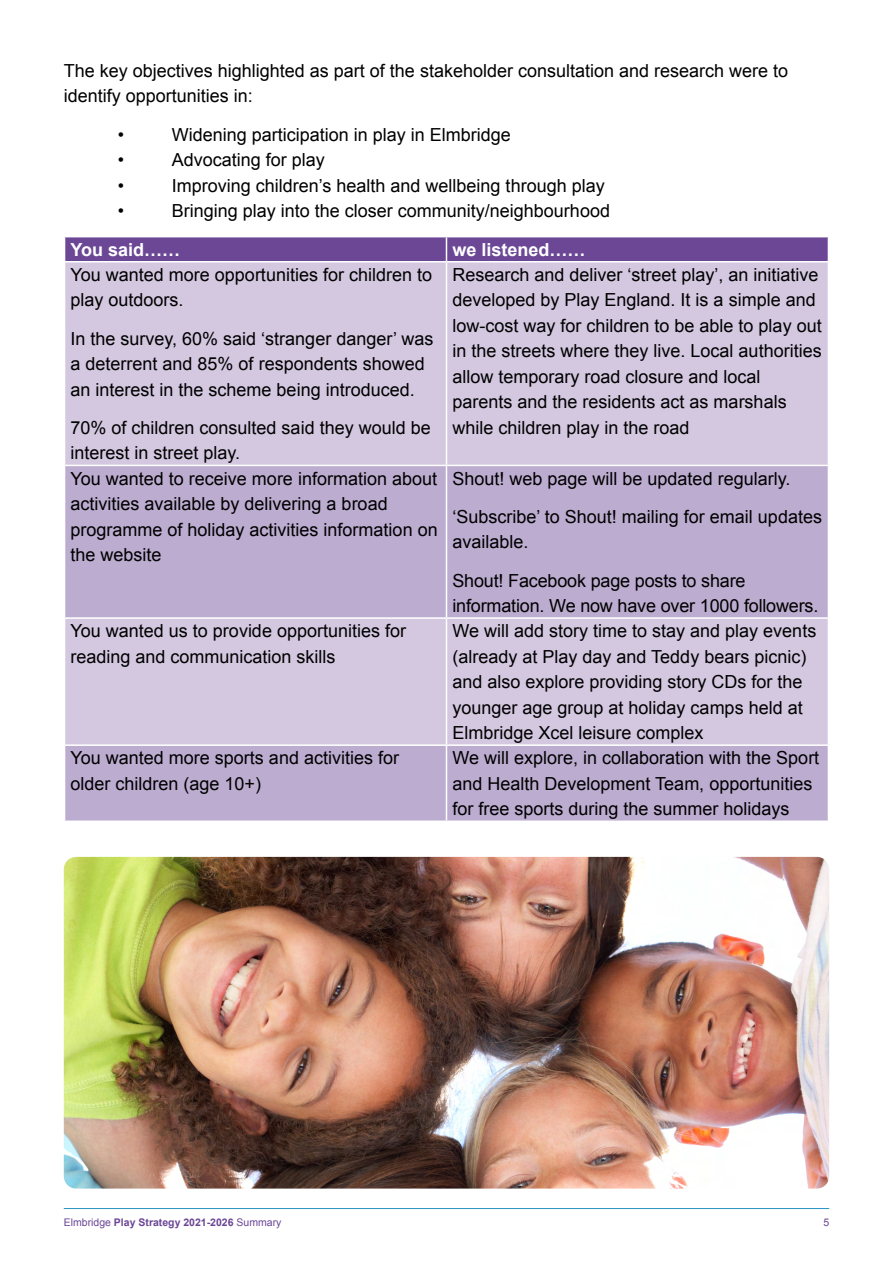
<style>
.page{position:relative;width:893px;height:1263px;background:#fff}
.page>*{position:absolute;margin:0;border:0;box-sizing:border-box;transform-origin:0 0}
.t1{font:18px/25.5px "Arial";color:#000}
.t2{font:700 18px "Arial";color:#fff}
.t3{font:700 10.5px "Arial";color:#6b4796}
.t4{font:10.5px "Arial";color:#6b4796}
.s1{font-weight:400}
</style>
<div class="page">
<hr style="left:64px;top:1208px;width:765px;height:1px;background:#2994c2">
<div style="left:65px;top:263px;width:763px;height:202px;background:#d3c8e0"></div>
<svg style="left:65px;top:466px;width:763px;height:354px;background:#c4b6d5"></svg>
<div style="left:64px;top:237px;width:765px;height:24px;background:#6b4796"></div>
<hr style="left:446px;top:263px;width:1px;height:202px;background:#fff">
<hr style="left:446px;top:466px;width:1px;height:151px;background:#fff">
<hr style="left:64px;top:617px;width:382px;height:2px;background:#fff">
<hr style="left:446px;top:617px;width:383px;height:2px;background:#fff">
<hr style="left:446px;top:619px;width:1px;height:125px;background:#fff">
<hr style="left:64px;top:744px;width:382px;height:2px;background:#fff">
<hr style="left:446px;top:744px;width:383px;height:2px;background:#fff">
<hr style="left:446px;top:746px;width:1px;height:74px;background:#fff">
<img style="left:64px;top:857px;width:765px;height:331px">
<p class="t1" style="left:64px;top:58px;width:726px">The key objectives highlighted as part of the stakeholder consultation and research were to identify opportunities in:</p>
<p class="t1" style="left:118px;top:122px;width:8px">•</p>
<p class="t1" style="left:172px;top:122px;width:341px">Widening participation in play in Elmbridge</p>
<p class="t1" style="left:118px;top:147px;width:8px">•</p>
<p class="t1" style="left:172px;top:147px;width:155px">Advocating for play</p>
<p class="t1" style="left:118px;top:173px;width:8px">•</p>
<p class="t1" style="left:172px;top:173px;width:434px">Improving children’s health and wellbeing through play</p>
<p class="t1" style="left:118px;top:198px;width:8px">•</p>
<p class="t1" style="left:172px;top:198px;width:440px">Bringing play into the closer community/neighbourhood</p>
<p class="t2" style="left:71px;top:238px;width:111px">You said……</p>
<p class="t2" style="left:452px;top:238px;width:135px">we listened……</p>
<p class="t1" style="left:71px;top:262px;width:363px">You wanted more opportunities for children to play outdoors.</p>
<p class="t1" style="left:71px;top:326px;width:364px">In the survey, 60% said ‘stranger danger’ was a deterrent and 85% of respondents showed an interest in the scheme being introduced.</p>
<p class="t1" style="left:71px;top:415px;width:362px">70% of children consulted said they would be interest in street play.</p>
<p class="t1" style="left:452px;top:262px;width:371px">Research and deliver ‘street play’, an initiative developed by Play England. It is a simple and low-cost way for children to be able to play out in the streets where they live. Local authorities allow temporary road closure and local parents and the residents act as marshals while children play in the road</p>
<p class="t1" style="left:71px;top:466px;width:369px">You wanted to receive more information about activities available by delivering a broad programme of holiday activities information on the website</p>
<p class="t1" style="left:452px;top:466px;width:339px">Shout! web page will be updated regularly.</p>
<p class="t1" style="left:452px;top:504px;width:371px">‘Subscribe’ to Shout! mailing for email updates available.</p>
<p class="t1" style="left:452px;top:568px;width:367px">Shout! Facebook page posts to share information. We now have over 1000 followers.</p>
<p class="t1" style="left:71px;top:618px;width:337px">You wanted us to provide opportunities for reading and communication skills</p>
<p class="t1" style="left:452px;top:618px;width:365px">We will add story time to stay and play events (already at Play day and Teddy bears picnic) and also explore providing story CDs for the younger age group at holiday camps held at Elmbridge Xcel leisure complex</p>
<p class="t1" style="left:71px;top:745px;width:330px">You wanted more sports and activities for older children (age 10+)</p>
<p class="t1" style="left:452px;top:745px;width:368px">We will explore, in collaboration with the Sport and Health Development Team, opportunities for free sports during the summer holidays</p>
<p class="t3" style="left:64px;top:1216px;width:219px"><span class="s1">Elmbridge</span> Play Strategy 2021-2026 <span class="s1">Summary</span></p>
<p class="t4" style="left:823px;top:1216px;width:7px">5</p>
</div>
